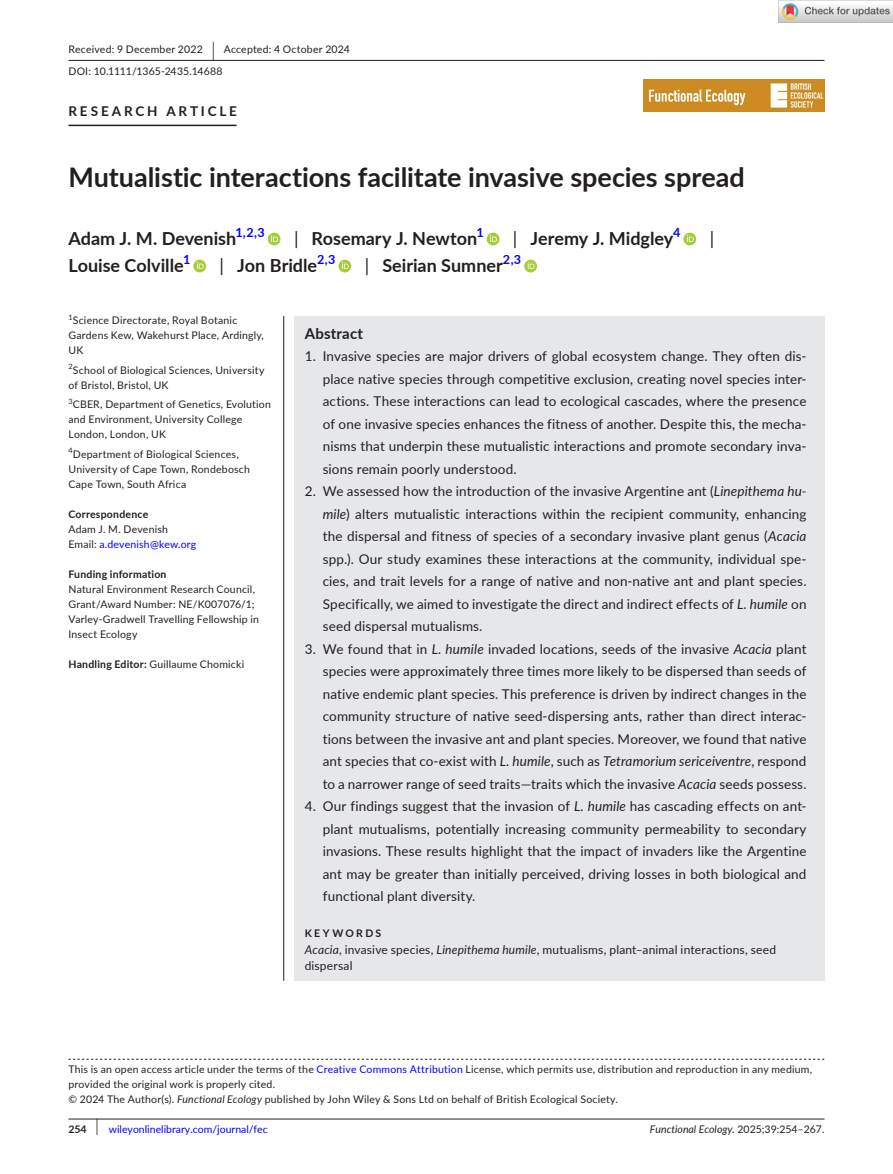
<style>
.page{position:relative;width:893px;height:1174px;background:#fff}
.page>*{position:absolute;margin:0;border:0;box-sizing:border-box;transform-origin:0 0}
.t1{font:700 27px "Lato";letter-spacing:-.005em;color:#231f20}
.t2{font:700 18px "Lato";color:#231f20}
.t3{font:18px "Lato";color:#231f20}
.t4{font:700 15px "Lato";letter-spacing:.015em;color:#231f20}
.t5{font:13.5px/22.5px "Lato";letter-spacing:.01em;color:#231f20;text-align:justify}
.t6{font:700 13.5px "Lato";letter-spacing:.21em;color:#231f20}
.t7{font:700 12.6px "Lato";color:#00f}
.t8{font:12px/16.5px "Lato";letter-spacing:.015em;color:#231f20}
.t9{font:10.5px/15px "Lato";letter-spacing:.02em;color:#231f20}
.t10{font:10.5px "Lato";color:#00f}
.t11{font:italic 10.5px "Lato";color:#231f20}
.t12{font:700 10.5px "Lato";letter-spacing:.02em;color:#231f20}
.t13{font:700 10.5px "Lato";letter-spacing:.22em;color:#231f20}
.t14{font:7.35px "Lato";color:#231f20}
.s1{font-size:19.65px}
.s2{font-weight:400}
.s3{color:#00f}
.s4{font-weight:700}
.s5{font-style:italic}
.s6{font-weight:700;color:#231f20}
.s7{font-size:17.4px;color:#231f20}
.s8{font-style:normal}
</style>
<div class="page">
<hr style="left:68px;top:1118px;width:756px;height:1px;background:#231f20">
<img style="left:644px;top:79px;width:180px;height:33px">
<hr style="left:68px;top:60px;width:756px;height:1px;background:#231f20">
<hr style="left:68px;top:125px;width:169px;height:1px;background:#231f20">
<div style="left:268px;top:233px;width:12px;height:12px;background:#a5cd39;border-radius:50%"></div>
<svg style="left:271px;top:235px;width:7px;height:7px"></svg>
<div style="left:487px;top:233px;width:12px;height:12px;background:#a5cd39;border-radius:50%"></div>
<svg style="left:490px;top:235px;width:7px;height:7px"></svg>
<div style="left:683px;top:233px;width:13px;height:12px;background:#a5cd39;border-radius:50%"></div>
<svg style="left:687px;top:235px;width:7px;height:7px"></svg>
<svg style="left:193px;top:260px;width:13px;height:12px"></svg>
<svg style="left:197px;top:262px;width:7px;height:7px"></svg>
<div style="left:338px;top:260px;width:13px;height:12px;background:#a5cd39;border-radius:50%"></div>
<svg style="left:342px;top:262px;width:7px;height:7px"></svg>
<svg style="left:524px;top:260px;width:13px;height:12px"></svg>
<svg style="left:528px;top:262px;width:7px;height:7px"></svg>
<svg style="left:68px;top:1058px;width:756px;height:1px"></svg>
<div style="left:294px;top:316px;width:530px;height:664px;background:#e6e7e9"></div>
<hr style="left:283px;top:316px;width:1px;height:664px;background:#231f20">
<img style="left:779px;top:0;width:114px;height:23px">
<p class="t9" style="left:68px;top:38px;width:283px;line-height:21.8px">Received: 9 December 2022 <span class="s1">|</span> Accepted: 4 October 2024<br>DOI: 10.1111/1365-2435.14688</p>
<p class="t6" style="left:68px;top:101px;width:170px">RESEARCH ARTICLE</p>
<h1 class="t1" style="left:68px;top:157px;width:678px">Mutualistic interactions facilitate invasive species spread</h1>
<h2 class="t2" style="left:68px;top:226px;width:169px">Adam J. M. Devenish</h2>
<p class="t7" style="left:235px;top:223px;width:31px">1,2,3</p>
<h2 class="t2" style="left:294px;top:226px;width:185px"><span class="s2">|</span> Rosemary J. Newton</h2>
<p class="t7" style="left:476px;top:223px;width:9px">1</p>
<h2 class="t2" style="left:513px;top:226px;width:162px"><span class="s2">|</span> Jeremy J. Midgley</h2>
<p class="t7" style="left:673px;top:223px;width:9px">4</p>
<h2 class="t3" style="left:710px;top:226px;width:6px">|</h2>
<h2 class="t2" style="left:68px;top:253px;width:117px">Louise Colville</h2>
<p class="t7" style="left:183px;top:250px;width:9px">1</p>
<h2 class="t2" style="left:220px;top:253px;width:99px"><span class="s2">|</span> Jon Bridle</h2>
<p class="t7" style="left:317px;top:250px;width:20px">2,3</p>
<h2 class="t2" style="left:365px;top:253px;width:140px"><span class="s2">|</span> Seirian Sumner</h2>
<p class="t7" style="left:503px;top:250px;width:20px">2,3</p>
<p class="t14" style="left:68px;top:312px;width:6px">1</p>
<p class="t9" style="left:68px;top:313px;width:197px;text-indent:4px">Science Directorate, Royal Botanic<br>Gardens Kew, Wakehurst Place, Ardingly,<br>UK</p>
<p class="t14" style="left:68px;top:361px;width:6px">2</p>
<p class="t9" style="left:68px;top:362px;width:197px;text-indent:4px">School of Biological Sciences, University of Bristol, Bristol, UK</p>
<p class="t14" style="left:68px;top:396px;width:6px">3</p>
<p class="t9" style="left:68px;top:397px;width:204px;text-indent:4px">CBER, Department of Genetics, Evolution and Environment, University College<br>London, London, UK</p>
<p class="t9" style="left:68px;top:446px;width:183px"><sup>4</sup>Department of Biological Sciences,<br>University of Cape Town, Rondebosch<br>Cape Town, South Africa</p>
<p class="t12" style="left:68px;top:506px;width:81px">Correspondence</p>
<p class="t9" style="left:68px;top:521px;width:129px">Adam J. M. Devenish<br>Email: <span class="s3">a.devenish@kew.org</span></p>
<p class="t12" style="left:68px;top:566px;width:100px">Funding information</p>
<p class="t9" style="left:68px;top:581px;width:192px">Natural Environment Research Council, Grant/Award Number: NE/K007076/1; Varley-Gradwell Travelling Fellowship in Insect Ecology</p>
<p class="t9" style="left:68px;top:656px;width:177px"><span class="s4">Handling Editor:</span> Guillaume Chomicki</p>
<p class="t4" style="left:305px;top:322px;width:60px">Abstract</p>
<p class="t5" style="left:323px;top:344px;width:485px;text-indent:-18px">1. Invasive species are major drivers of global ecosystem change. They often dis&shy;place native species through competitive exclusion, creating novel species inter&shy;actions. These interactions can lead to ecological cascades, where the presence of one invasive species enhances the fitness of another. Despite this, the mecha&shy;nisms that underpin these mutualistic interactions and promote secondary inva&shy;sions remain poorly understood.</p>
<p class="t5" style="left:323px;top:479px;width:485px;text-indent:-18px">2. We assessed how the introduction of the invasive Argentine ant (<span class="s5">Linepithema hu&shy;mile</span>) alters mutualistic interactions within the recipient community, enhancing the dispersal and fitness of species of a secondary invasive plant genus (<span class="s5">Acacia </span>spp.). Our study examines these interactions at the community, individual spe&shy;cies, and trait levels for a range of native and non-native ant and plant species.<br>Specifically, we aimed to investigate the direct and indirect effects of <span class="s5">L. humile</span> on seed dispersal mutualisms.</p>
<p class="t5" style="left:323px;top:637px;width:485px;text-indent:-18px">3. We found that in <span class="s5">L. humile</span> invaded locations, seeds of the invasive <span class="s5">Acacia</span> plant species were approximately three times more likely to be dispersed than seeds of native endemic plant species. This preference is driven by indirect changes in the community structure of native seed-dispersing ants, rather than direct interac&shy;tions between the invasive ant and plant species. Moreover, we found that native ant species that co-exist with <span class="s5">L. humile</span>, such as <span class="s5">Tetramorium sericeiventre</span>, respond to a narrower range of seed traits—traits which the invasive <span class="s5">Acacia</span> seeds possess.</p>
<p class="t5" style="left:323px;top:794px;width:485px;text-indent:-18px">4. Our findings suggest that the invasion of <span class="s5">L. humile</span> has cascading effects on ant&shy;plant mutualisms, potentially increasing community permeability to secondary invasions. These results highlight that the impact of invaders like the Argentine ant may be greater than initially perceived, driving losses in both biological and functional plant diversity.</p>
<p class="t13" style="left:305px;top:925px;width:78px">KEYWORDS</p>
<p class="t8" style="left:305px;top:940px;width:473px"><span class="s5">Acacia</span>, invasive species, <span class="s5">Linepithema humile</span>, mutualisms, plant–animal interactions, seed dispersal</p>
<p class="t9" style="left:68px;top:1061px;width:745px">This is an open access article under the terms of the <span class="s3">Creative Commons Attribution</span> License, which permits use, distribution and reproduction in any medium, provided the original work is properly cited.<br>© 2024 The Author(s). <span class="s5">Functional Ecology</span> published by John Wiley &amp; Sons Ltd on behalf of British Ecological Society.</p>
<p class="t10" style="left:68px;top:1121px;width:201px"><span class="s6">254</span> <span class="s7">|</span> wileyonlinelibrary.com/journal/fec</p>
<p class="t11" style="left:650px;top:1121px;width:176px">Functional Ecology. <span class="s8">2025;39:254–267.</span></p>
</div>
